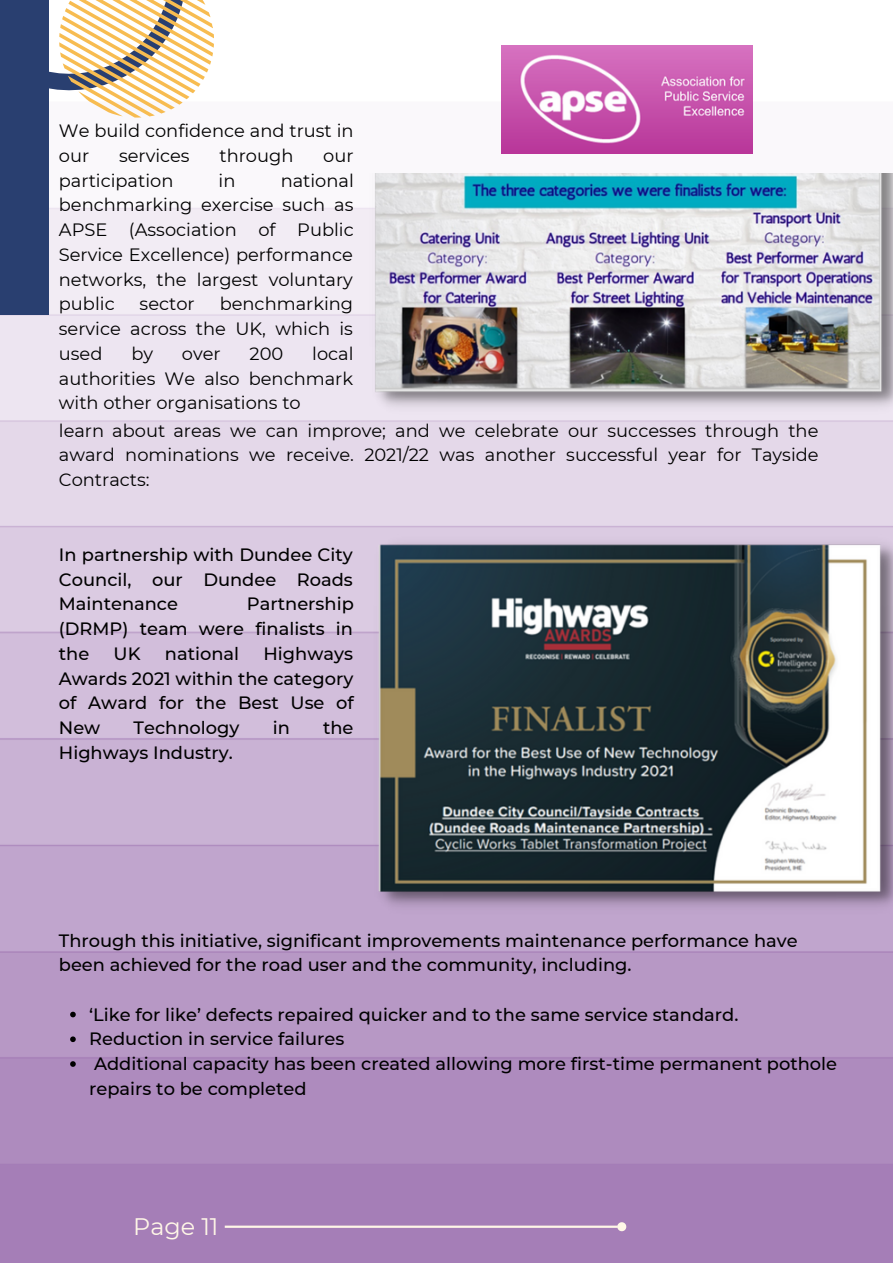
<style>
.page{position:relative;width:893px;height:1264px;background:#fff}
.page>*{position:absolute;margin:0;border:0;box-sizing:border-box;transform-origin:0 0}
.t1{font:23.85px "Montserrat";color:#fff7e7}
.t2{font:500 17.85px/24.8px "Montserrat";color:#000;text-align:justify}
.t3{font:17.85px/24.8px "Montserrat";color:#000;text-align:justify}
</style>
<div class="page">
<img style="left:0;top:45px;width:892px;height:1217px">
<svg style="left:49px;top:0;width:165px;height:128px"></svg>
<div style="left:0;top:0;width:49px;height:315px;background:#293f70"></div>
<img style="left:368px;top:174px;width:524px;height:242px">
<img style="left:371px;top:535px;width:521px;height:380px">
<hr style="left:225px;top:1225px;width:392px;height:2px;background:#fff7e7">
<svg style="left:615px;top:1220px;width:13px;height:12px"></svg>
<img style="left:501px;top:46px;width:251px;height:108px">
<svg style="left:70px;top:1011px;width:6px;height:6px"></svg>
<svg style="left:70px;top:1036px;width:6px;height:6px"></svg>
<svg style="left:70px;top:1061px;width:6px;height:5px"></svg>
<p class="t3" style="left:59px;top:118px;width:296px">We build confidence and trust in our</p>
<p class="t3" style="left:119px;top:143px;width:72px">services</p>
<p class="t3" style="left:219px;top:143px;width:75px">through</p>
<p class="t3" style="left:323px;top:143px;width:32px">our</p>
<p class="t3" style="left:59px;top:168px;width:116px">participation</p>
<p class="t3" style="left:218px;top:168px;width:18px">in</p>
<p class="t3" style="left:59px;top:168px;width:296px;text-indent:222px">national benchmarking exercise such as APSE (Association of Public Service Excellence) performance networks, the largest voluntary public</p>
<p class="t3" style="left:59px;top:291px;width:296px;text-indent:161px">benchmarking service across the UK, which is used</p>
<p class="t3" style="left:140px;top:291px;width:57px">sector</p>
<p class="t3" style="left:59px;top:341px;width:296px;text-indent:253px">local authorities We also benchmark with other organisations to</p>
<p class="t3" style="left:131px;top:341px;width:23px">by</p>
<p class="t3" style="left:182px;top:341px;width:40px">over</p>
<p class="t3" style="left:249px;top:341px;width:35px">200</p>
<p class="t3" style="left:59px;top:418px;width:761px">learn about areas we can improve; and we celebrate our successes through the award nominations we receive. 2021/22 was another successful year for Tayside Contracts:</p>
<p class="t2" style="left:59px;top:542px;width:295px">In partnership with Dundee City Council, our Dundee Roads Maintenance</p>
<p class="t2" style="left:59px;top:591px;width:296px;text-indent:188px">Partnership (DRMP) team were finalists in the</p>
<p class="t2" style="left:59px;top:641px;width:296px;text-indent:204px">Highways Awards 2021 within the category of Award for the Best Use of New</p>
<p class="t2" style="left:114px;top:641px;width:28px">UK</p>
<p class="t2" style="left:165px;top:641px;width:76px">national</p>
<p class="t2" style="left:134px;top:715px;width:107px">Technology</p>
<p class="t2" style="left:273px;top:715px;width:19px">in</p>
<p class="t2" style="left:323px;top:715px;width:32px">the</p>
<p class="t2" style="left:59px;top:740px;width:175px">Highways Industry.</p>
<p class="t2" style="left:59px;top:927px;width:740px">Through this initiative, significant improvements maintenance performance have been achieved for the road user and the community, including.</p>
<p class="t2" style="left:89px;top:1001px;width:749px;text-align:left">‘Like for like’ defects repaired quicker and to the same service standard.<br>Reduction in service failures<br>Additional capacity has been created allowing more first-time permanent pothole repairs to be completed</p>
<h1 class="t1" style="left:133px;top:1211px;width:87px">Page 11</h1>
</div>
